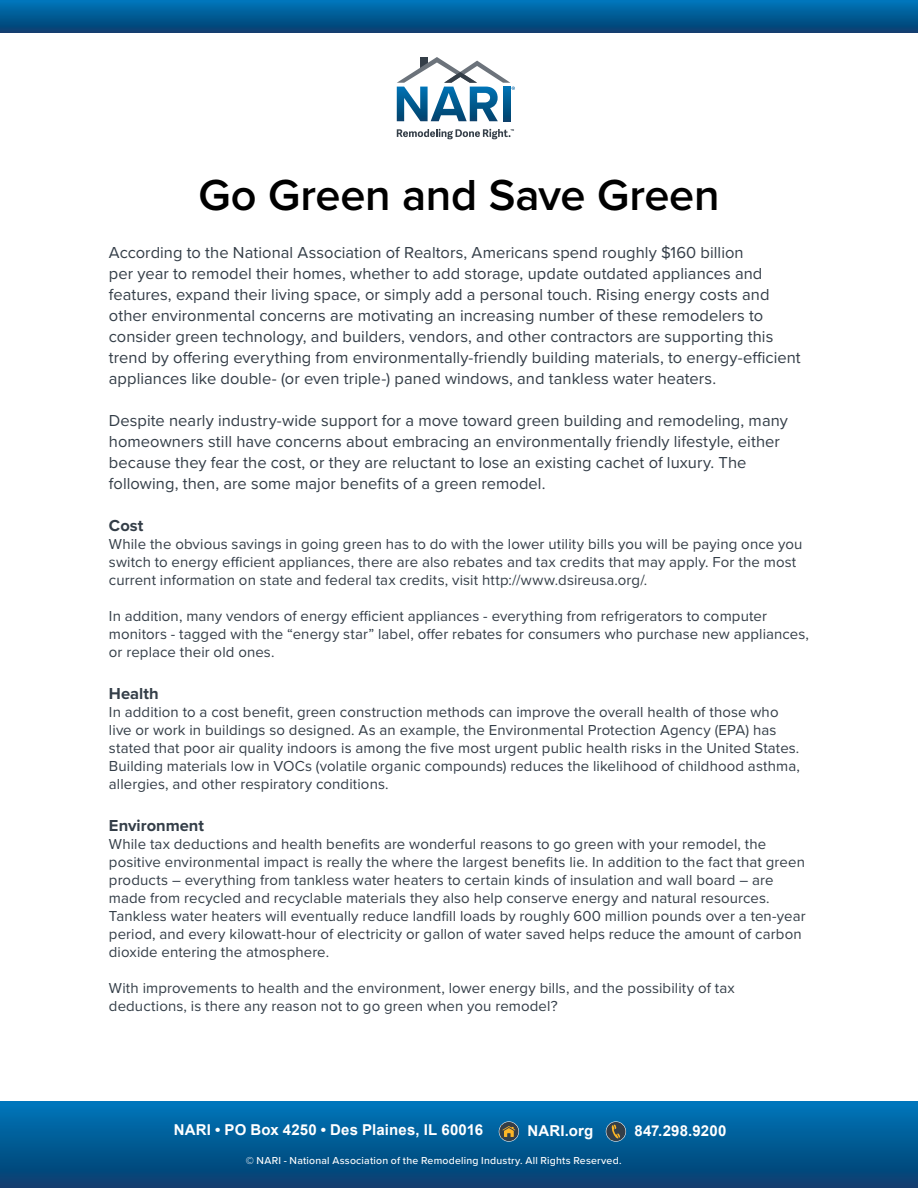
<style>
.page{position:relative;width:918px;height:1188px;background:#fff}
.page>*{position:absolute;margin:0;border:0;box-sizing:border-box;transform-origin:0 0}
.t1{font:600 45px "Proxima Nova";letter-spacing:-.005em;color:#000}
.t2{font:16.5px/21px "Proxima Nova";letter-spacing:.005em;color:#343e48}
.t3{font:700 16.5px "Proxima Nova";color:#343e48}
.t4{font:15px/18px "Proxima Nova";letter-spacing:.005em;color:#343e48}
.t5{font:700 15px "Arial";letter-spacing:.01em;color:#fff}
.t6{font:500 10.5px "Proxima Nova";letter-spacing:.02em;color:#fff}
</style>
<div class="page">
<div style="left:0;top:1102px;width:918px;height:86px;background:linear-gradient(to bottom,#0076ba,#093e6e)"></div>
<svg style="left:0;top:0;width:918px;height:33px;background:#025a93"></svg>
<svg style="left:397px;top:129px;width:117px;height:10px"></svg>
<svg style="left:397px;top:57px;width:118px;height:64px"></svg>
<svg style="left:499px;top:1121px;width:20px;height:21px"></svg>
<svg style="left:499px;top:1122px;width:20px;height:19px"></svg>
<svg style="left:606px;top:1121px;width:20px;height:21px"></svg>
<svg style="left:606px;top:1122px;width:20px;height:19px"></svg>
<h1 class="t1" style="left:198px;top:168px;width:523px">Go Green and Save Green</h1>
<p class="t2" style="left:109px;top:242px;width:693px">According to the National Association of Realtors, Americans spend roughly $160 billion<br>per year to remodel their homes, whether to add storage, update outdated appliances and features, expand their living space, or simply add a personal touch. Rising energy costs and other environmental concerns are motivating an increasing number of these remodelers to consider green technology, and builders, vendors, and other contractors are supporting this trend by offering everything from environmentally-friendly building materials, to energy-efficient appliances like double- (or even triple-) paned windows, and tankless water heaters.</p>
<p class="t2" style="left:109px;top:410px;width:680px">Despite nearly industry-wide support for a move toward green building and remodeling, many homeowners still have concerns about embracing an environmentally friendly lifestyle, either because they fear the cost, or they are reluctant to lose an existing cachet of luxury. The following, then, are some major benefits of a green remodel.</p>
<p class="t3" style="left:109px;top:516px;width:36px">Cost</p>
<p class="t4" style="left:109px;top:535px;width:695px">While the obvious savings in going green has to do with the lower utility bills you will be paying once you switch to energy efficient appliances, there are also rebates and tax credits that may apply. For the most current information on state and federal tax credits, visit http://www.dsireusa.org/.</p>
<p class="t4" style="left:109px;top:607px;width:702px">In addition, many vendors of energy efficient appliances - everything from refrigerators to computer monitors - tagged with the “energy star” label, offer rebates for consumers who purchase new appliances, or replace their old ones.</p>
<p class="t3" style="left:109px;top:684px;width:51px">Health</p>
<p class="t4" style="left:109px;top:703px;width:693px">In addition to a cost benefit, green construction methods can improve the overall health of those who live or work in buildings so designed. As an example, the Environmental Protection Agency (EPA) has stated that poor air quality indoors is among the five most urgent public health risks in the United States.<br>Building materials low in VOCs (volatile organic compounds) reduces the likelihood of childhood asthma, allergies, and other respiratory conditions.</p>
<p class="t3" style="left:109px;top:816px;width:97px">Environment</p>
<p class="t4" style="left:109px;top:835px;width:698px">While tax deductions and health benefits are wonderful reasons to go green with your remodel, the positive environmental impact is really the where the largest benefits lie. In addition to the fact that green products – everything from tankless water heaters to certain kinds of insulation and wall board – are made from recycled and recyclable materials they also help conserve energy and natural resources.<br>Tankless water heaters will eventually reduce landfill loads by roughly 600 million pounds over a ten-year period, and every kilowatt-hour of electricity or gallon of water saved helps reduce the amount of carbon dioxide entering the atmosphere.</p>
<p class="t4" style="left:109px;top:979px;width:627px">With improvements to health and the environment, lower energy bills, and the possibility of tax deductions, is there any reason not to go green when you remodel?</p>
<p class="t5" style="left:174px;top:1120px;width:311px">NARI • PO Box 4250 • Des Plaines, IL 60016</p>
<p class="t5" style="left:527px;top:1120px;width:67px">NARI.org</p>
<p class="t5" style="left:634px;top:1120px;width:94px">847.298.9200</p>
<p class="t6" style="left:246px;top:1154px;width:377px">© NARI - National Association of the Remodeling Industry. All Rights Reserved.</p>
</div>
